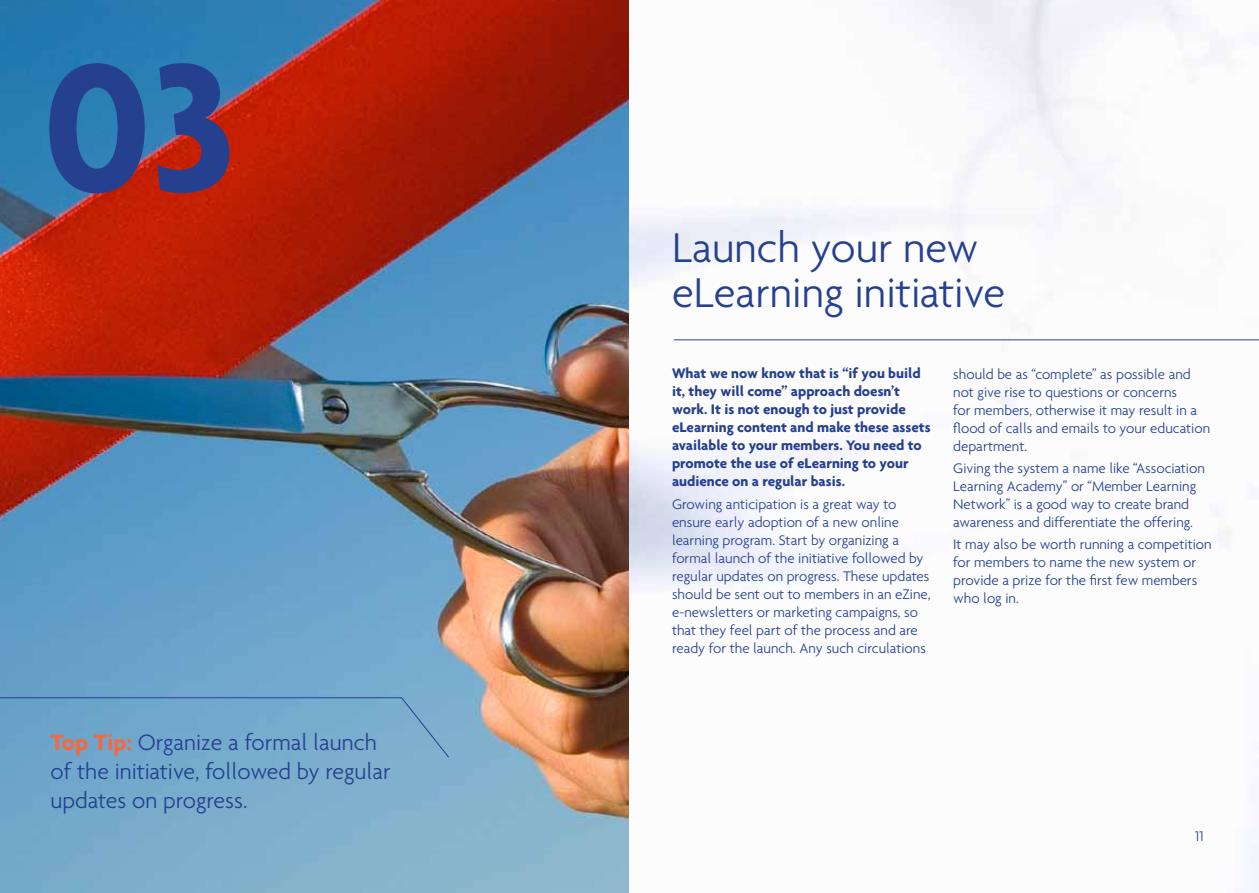
<style>
.page{position:relative;width:1259px;height:893px;background:#fff}
.page>*{position:absolute;margin:0;border:0;box-sizing:border-box;transform-origin:0 0}
.t1{font:700 195px "Agenda";color:#25408f}
.t2{font:300 45px/45px "Agenda";color:#25408f}
.t3{font:300 24px/28.8px "Agenda";color:#25408f}
.t4{font:300 15px/18px "Agenda";color:#25408f}
.t5{font:700 15px/18px "Agenda";color:#25408f}
.s1{font-weight:700;color:#f26942}
</style>
<div class="page">
<img style="left:0;top:0;width:629px;height:893px">
<svg style="left:0;top:697px;width:450px;height:61px;background:#71a7cb"></svg>
<hr style="left:674px;top:339px;width:585px;height:1px;background:#25408f">
<h1 class="t1" style="left:43px;top:9px;width:195px">03</h1>
<h3 class="t3" style="left:51px;top:728px;width:341px"><span class="s1">Top Tip:</span> Organize a formal launch of the initiative, followed by regular updates on progress.</h3>
<h2 class="t2" style="left:672px;top:224px;width:335px">Launch your new eLearning initiative</h2>
<p class="t5" style="left:672px;top:364px;width:260px">What we now know that is “if you build it, they will come” approach doesn’t work. It is not enough to just provide eLearning content and make these assets available to your members. You need to promote the use of eLearning to your audience on a regular basis.</p>
<p class="t4" style="left:672px;top:495px;width:260px">Growing anticipation is a great way to ensure early adoption of a new online learning program. Start by organizing a formal launch of the initiative followed by regular updates on progress. These updates should be sent out to members in an eZine, e-newsletters or marketing campaigns, so that they feel part of the process and are ready for the launch. Any such circulations</p>
<p class="t4" style="left:953px;top:364px;width:258px">should be as “complete” as possible and not give rise to questions or concerns<br>for members, otherwise it may result in a flood of calls and emails to your education department.</p>
<p class="t4" style="left:953px;top:459px;width:253px">Giving the system a name like “Association Learning Academy” or “Member Learning Network” is a good way to create brand awareness and differentiate the offering.</p>
<p class="t4" style="left:953px;top:535px;width:260px">It may also be worth running a competition for members to name the new system or provide a prize for the first few members who log in.</p>
<p class="t4" style="left:1195px;top:827px;width:10px">11</p>
</div>
